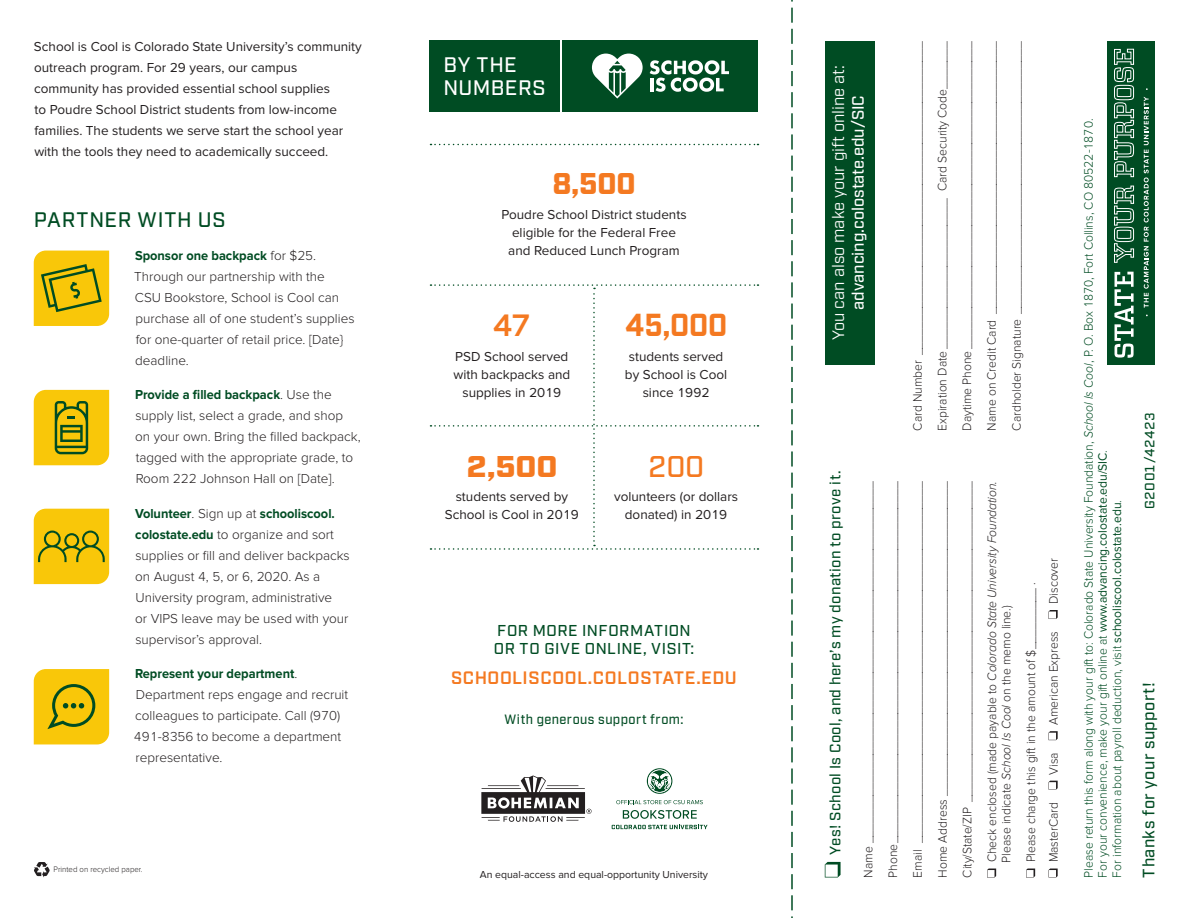
<style>
.page{position:relative;width:1188px;height:918px;background:#fff}
.page>*{position:absolute;margin:0;border:0;box-sizing:border-box;transform-origin:0 0}
.info_number{font:700 31.8px "Industry";color:#f47921;scale:.94 1}
.info_number-2{font:600 30.75px "Industry";color:#f47921}
.info_number-3{font:900 30px "Industry";letter-spacing:-.01em;color:#f47921}
.info_number-4{font:900 30px "Industry";letter-spacing:-.01em;color:#f47921;scale:1.1 1}
.info_number-5{font:500 30px "Industry";color:#f47921}
.subhead_1{font:500 21px "Industry";letter-spacing:.04em;color:#004c23}
.subhead_1-2{font:500 21px/22.5px "Industry";letter-spacing:.025em;color:#fff}
.subhead_1-3{font:600 18px "Industry";letter-spacing:.03em;color:#f47921}
.t1{font:16.5px "Industry";color:#fff}
.t2{font:500 16.5px "Industry";color:#fff}
.subhead_3{font:500 16.5px "Industry";letter-spacing:.025em;color:#004c23}
.subhead_2{font:500 15.75px/18px "Industry";letter-spacing:.03em;color:#004c23}
.subhead_3-2{font:500 15px "Industry";letter-spacing:.02em;color:#004c23}
.body_bullet{font:300 13.5px/21px "Proxima Nova";color:#231f20}
.body{font:13.5px/21px "Proxima Nova";color:#231f20}
.info{font:13.5px/18px "Proxima Nova";color:#231f20;text-align:center}
.subhead_3-3{font:500 13.5px "Industry";letter-spacing:.03em;color:#004c23;scale:.95 1}
.subhead_3-4{font:500 13.5px "Industry";letter-spacing:.03em;color:#004c23}
.form{font:300 12.75px/14.2px "Proxima Nova";color:#231f20;scale:.95 1}
.form_indent{font:300 12.75px "Proxima Nova";color:#231f20;scale:.95 1}
.form-2{font:300 12.75px/14.2px "Proxima Nova";color:#004c23;scale:.95 1}
.body-2{font:10.5px "Proxima Nova";color:#231f20}
.t3{font:300 8.25px "Proxima Nova";color:#231f20;scale:.95 1}
.s1{font-weight:700;color:#004c23}
.s2{font-style:italic}
.s3{font-weight:400}
</style>
<div class="page">
<div style="left:430px;top:40px;width:130px;height:72px;background:#004c23"></div>
<svg style="left:791px;top:0;width:2px;height:918px"></svg>
<svg style="left:825px;top:862px;width:16px;height:16px"></svg>
<svg style="left:987px;top:869px;width:9px;height:9px"></svg>
<svg style="left:1026px;top:869px;width:9px;height:9px"></svg>
<svg style="left:1049px;top:869px;width:9px;height:9px"></svg>
<svg style="left:1049px;top:781px;width:9px;height:9px"></svg>
<svg style="left:1049px;top:731px;width:9px;height:9px"></svg>
<svg style="left:1049px;top:610px;width:9px;height:9px"></svg>
<div style="left:826px;top:41px;width:49px;height:324px;background:#004c23"></div>
<svg style="left:34px;top:862px;width:16px;height:15px"></svg>
<div style="left:1107px;top:41px;width:47px;height:324px;background:#004c23"></div>
<svg style="left:1114px;top:272px;width:20px;height:86px"></svg>
<svg style="left:1114px;top:185px;width:20px;height:78px"></svg>
<svg style="left:1114px;top:49px;width:20px;height:128px"></svg>
<svg style="left:1144px;top:97px;width:5px;height:211px"></svg>
<svg style="left:612px;top:825px;width:96px;height:4px"></svg>
<svg style="left:647px;top:768px;width:25px;height:26px"></svg>
<svg style="left:616px;top:800px;width:87px;height:4px"></svg>
<svg style="left:623px;top:810px;width:74px;height:9px"></svg>
<svg style="left:481px;top:775px;width:111px;height:47px"></svg>
<svg style="left:34px;top:390px;width:75px;height:75px"></svg>
<svg style="left:34px;top:509px;width:75px;height:75px"></svg>
<svg style="left:34px;top:669px;width:75px;height:75px"></svg>
<svg style="left:34px;top:251px;width:75px;height:75px"></svg>
<svg style="left:430px;top:284px;width:329px;height:266px"></svg>
<svg style="left:430px;top:144px;width:329px;height:1px"></svg>
<div style="left:563px;top:40px;width:195px;height:72px;background:#004c23"></div>
<svg style="left:650px;top:60px;width:79px;height:32px"></svg>
<svg style="left:592px;top:54px;width:51px;height:45px"></svg>
<p class="body" style="left:34px;top:36px;width:329px">School is Cool is Colorado State University’s community outreach program. For 29 years, our campus community has provided essential school supplies<br>to Poudre School District students from low-income families. The students we serve start the school year with the tools they need to academically succeed.</p>
<p class="subhead_1" style="left:34px;top:207px;width:193px">PARTNER WITH US</p>
<p class="body_bullet" style="left:134px;top:245px;width:222px"><span class="s1">Sponsor one backpack</span> for $25.<br>Through our partnership with the<br>CSU Bookstore, School is Cool can purchase all of one student’s supplies for one-quarter of retail price. [Date} deadline.</p>
<p class="body_bullet" style="left:135px;top:384px;width:227px"><span class="s1">Provide a filled backpack</span>. Use the supply list, select a grade, and shop on your own. Bring the filled backpack, tagged with the appropriate grade, to Room 222 Johnson Hall on [Date].</p>
<p class="body_bullet" style="left:135px;top:503px;width:216px"><span class="s1">Volunteer</span>. Sign up at <span class="s1">schooliscool. colostate.edu</span> to organize and sort supplies or fill and deliver backpacks on August 4, 5, or 6, 2020. As a University program, administrative<br>or VIPS leave may be used with your supervisor’s approval.</p>
<p class="body_bullet" style="left:134px;top:663px;width:216px"><span class="s1">Represent your department</span>.<br>Department reps engage and recruit colleagues to participate. Call (970)<br>491-8356 to become a department representative.</p>
<p class="t3" style="left:54px;top:865px;width:95px">Printed on recycled paper.</p>
<p class="subhead_1-2" style="left:443px;top:54px;width:104px">BY THE<br>NUMBERS</p>
<p class="info_number-3" style="left:552px;top:166px;width:85px">8,500</p>
<p class="info" style="left:501px;top:206px;width:187px">Poudre School District students eligible for the Federal Free and Reduced Lunch Program</p>
<p class="info_number-2" style="left:493px;top:307px;width:39px">47</p>
<p class="info" style="left:453px;top:348px;width:118px">PSD School served with backpacks and supplies in 2019</p>
<p class="info_number-4" style="left:466px;top:448px;width:85px">2,500</p>
<p class="info" style="left:445px;top:488px;width:136px">students served by<br>School is Cool in 2019</p>
<p class="info_number" style="left:625px;top:306px;width:110px">45,000</p>
<p class="info" style="left:625px;top:348px;width:104px">students served by School is Cool since 1992</p>
<p class="info_number-5" style="left:648px;top:448px;width:58px">200</p>
<p class="info" style="left:614px;top:488px;width:126px">volunteers (or dollars donated) in 2019</p>
<p class="subhead_2" style="left:494px;top:622px;width:202px">FOR MORE INFORMATION<br>OR TO GIVE ONLINE, VISIT:</p>
<p class="subhead_1-3" style="left:451px;top:667px;width:287px">SCHOOLISCOOL.COLOSTATE.EDU</p>
<p class="subhead_3-3" style="left:504px;top:712px;width:190px">With generous support from:</p>
<p class="body-2" style="left:480px;top:868px;width:230px">An equal-access and equal-opportunity University</p>
<p class="t1" style="left:829px;top:340px;width:276px;rotate:-90deg">You can also make your gift online at:</p>
<p class="t2" style="left:848px;top:310px;width:216px;rotate:-90deg">advancing.colostate.edu/SIC</p>
<p class="form_indent" style="left:910px;top:431px;width:412px;rotate:-90deg">Card Number ______________________________________________</p>
<p class="form_indent" style="left:935px;top:431px;width:412px;rotate:-90deg">Expiration Date ______________________ Card Security Code_______</p>
<p class="form_indent" style="left:960px;top:431px;width:412px;rotate:-90deg">Daytime Phone _____________________________________________</p>
<p class="form_indent" style="left:984px;top:431px;width:412px;rotate:-90deg">Name on Credit Card ________________________________________</p>
<p class="form_indent" style="left:1009px;top:431px;width:412px;rotate:-90deg">Cardholder Signature ________________________________________</p>
<p class="subhead_3-2" style="left:826px;top:855px;width:385px;rotate:-90deg">Yes! School Is Cool, and here’s my donation to prove it.</p>
<p class="form" style="left:861px;top:878px;width:419px;rotate:-90deg">Name _____________________________________________________</p>
<p class="form" style="left:886px;top:878px;width:419px;rotate:-90deg">Phone_____________________________________________________</p>
<p class="form" style="left:911px;top:878px;width:419px;rotate:-90deg">Email _____________________________________________________</p>
<p class="form" style="left:935px;top:878px;width:419px;rotate:-90deg">Home Address ______________________________________________</p>
<p class="form" style="left:960px;top:878px;width:419px;rotate:-90deg">City/State/ZIP _______________________________________________</p>
<p class="form" style="left:985px;top:863px;width:403px;rotate:-90deg">Check enclosed (made payable to <span class="s2">Colorado State University Foundation.<br></span>Please indicate <span class="s2">School Is Cool</span> on the memo line.)</p>
<p class="form" style="left:1024px;top:862px;width:297px;rotate:-90deg">Please charge this gift in the amount of $_________ .</p>
<p class="form_indent" style="left:1046px;top:604px;width:50px;rotate:-90deg">Discover</p>
<p class="form_indent" style="left:1046px;top:725px;width:100px;rotate:-90deg">American Express</p>
<p class="form_indent" style="left:1046px;top:775px;width:25px;rotate:-90deg">Visa</p>
<p class="form_indent" style="left:1046px;top:862px;width:65px;rotate:-90deg">MasterCard</p>
<p class="form-2" style="left:1081px;top:878px;width:800px;rotate:-90deg">Please return this form along with your gift to: Colorado State University Foundation, <span class="s2">School Is Cool</span>, P. O. Box 1870, Fort Collins, CO 80522-1870.<br>For your convenience, make your gift online at <span class="s3">www.advancing.colostate.edu/SIC</span>.<br>For information about payroll deduction, visit <span class="s3">schooliscool.colostate.edu</span>.</p>
<p class="subhead_3-4" style="left:1142px;top:509px;width:98px;rotate:-90deg">G2001/42423</p>
<p class="subhead_3" style="left:1139px;top:878px;width:196px;rotate:-90deg">Thanks for your support!</p>
</div>
